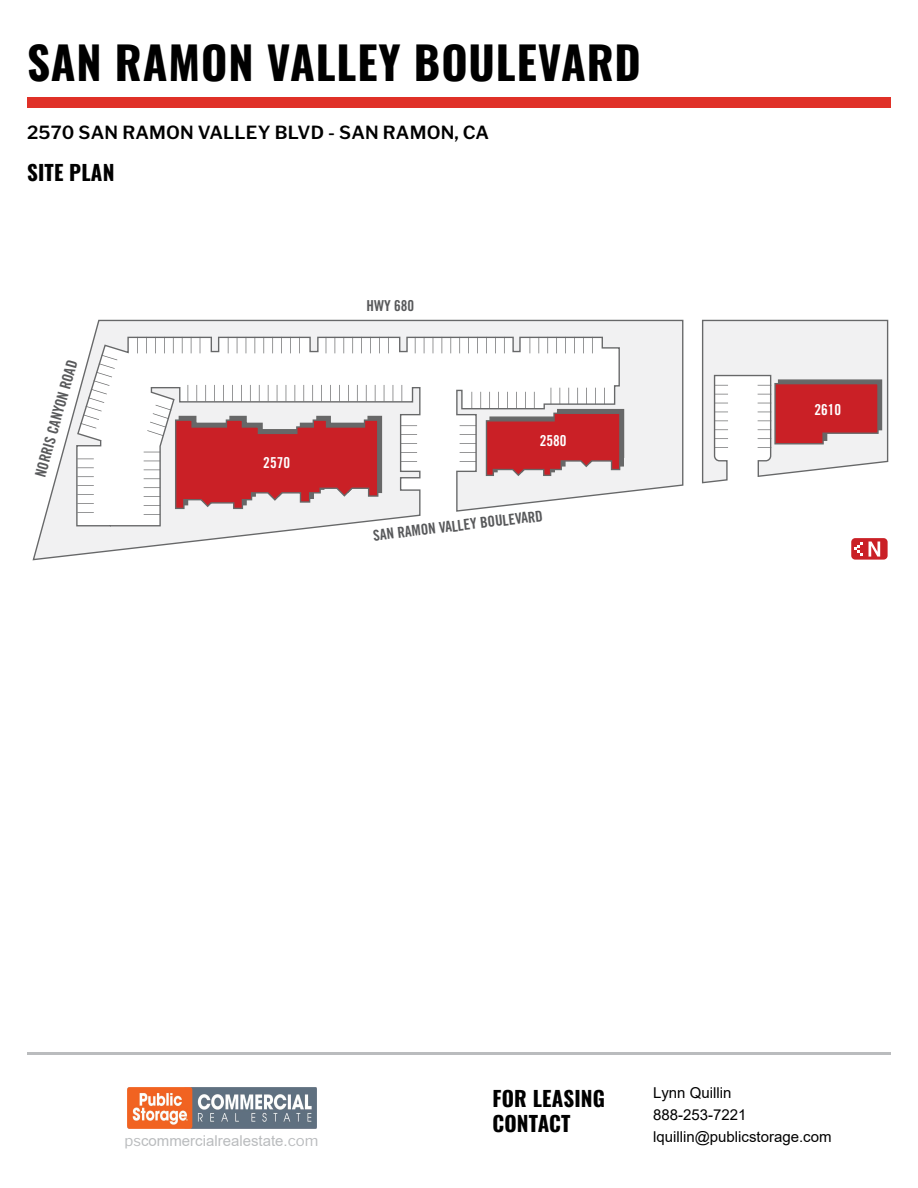
<style>
.page{position:relative;width:918px;height:1188px;background:#fff}
.page>*{position:absolute;margin:0;border:0;box-sizing:border-box;transform-origin:0 0}
.t1{font:700 45px "Oswald";letter-spacing:.02em;color:#000}
.t2{font:700 21px/25.2px "Oswald";letter-spacing:.01em;color:#000}
.t3{font:600 18px "Libre Franklin";letter-spacing:.01em;color:#000}
.t4{font:15.15px "Trade Gothic Bold Cond Twenty";color:#58595b}
.t5{font:15.15px "Trade Gothic Bold Cond Twenty";color:#fff}
.t6{font:15px/21.6px "Arial";color:#000}
.t7{font:15px "Arial";color:#babcbe}
.s1{font-family:"Libre Franklin"}
</style>
<div class="page">
<hr style="left:27px;top:1052px;width:864px;height:3px;background:#babcbe">
<svg style="left:32px;top:319px;width:652px;height:242px"></svg>
<svg style="left:68px;top:334px;width:557px;height:186px"></svg>
<svg style="left:702px;top:319px;width:187px;height:165px"></svg>
<div style="left:851px;top:538px;width:37px;height:22px;background:#ca2026;border-radius:4px"></div>
<div style="left:27px;top:98px;width:864px;height:10px;background:#e03128"></div>
<svg style="left:855px;top:541px;width:26px;height:16px"></svg>
<img style="left:127px;top:1087px;width:190px;height:42px">
<h1 class="t1" style="left:27px;top:39px;width:615px">SAN RAMON VALLEY BOULEVARD</h1>
<p class="t3" style="left:27px;top:122px;width:464px">2570 SAN RAMON VALLEY BLVD - SAN RAMON, CA</p>
<h2 class="t2" style="left:27px;top:161px;width:89px">SITE PLAN</h2>
<p class="t4" style="left:31px;top:474px;width:122px;rotate:-74deg">NORRIS CANYON ROAD</p>
<p class="t5" style="left:263px;top:453px;width:28px">2570</p>
<p class="t4" style="left:367px;top:296px;width:49px">HWY 680</p>
<p class="t5" style="left:540px;top:431px;width:28px">2580</p>
<p class="t4" style="left:372px;top:527px;width:172px;rotate:-7deg">SAN RAMON VALLEY BOULEVARD</p>
<p class="t5" style="left:815px;top:401px;width:28px">2610</p>
<p class="t7" style="left:124px;top:1130px;width:196px"><span class="s1">ps</span>commercialrealestate.<span class="s1">com</span></p>
<h2 class="t2" style="left:492px;top:1087px;width:114px">FOR LEASING<br>CONTACT</h2>
<p class="t6" style="left:653px;top:1082px;width:180px">Lynn Quillin<br>888-253-7221 lquillin@publicstorage.com</p>
</div>
